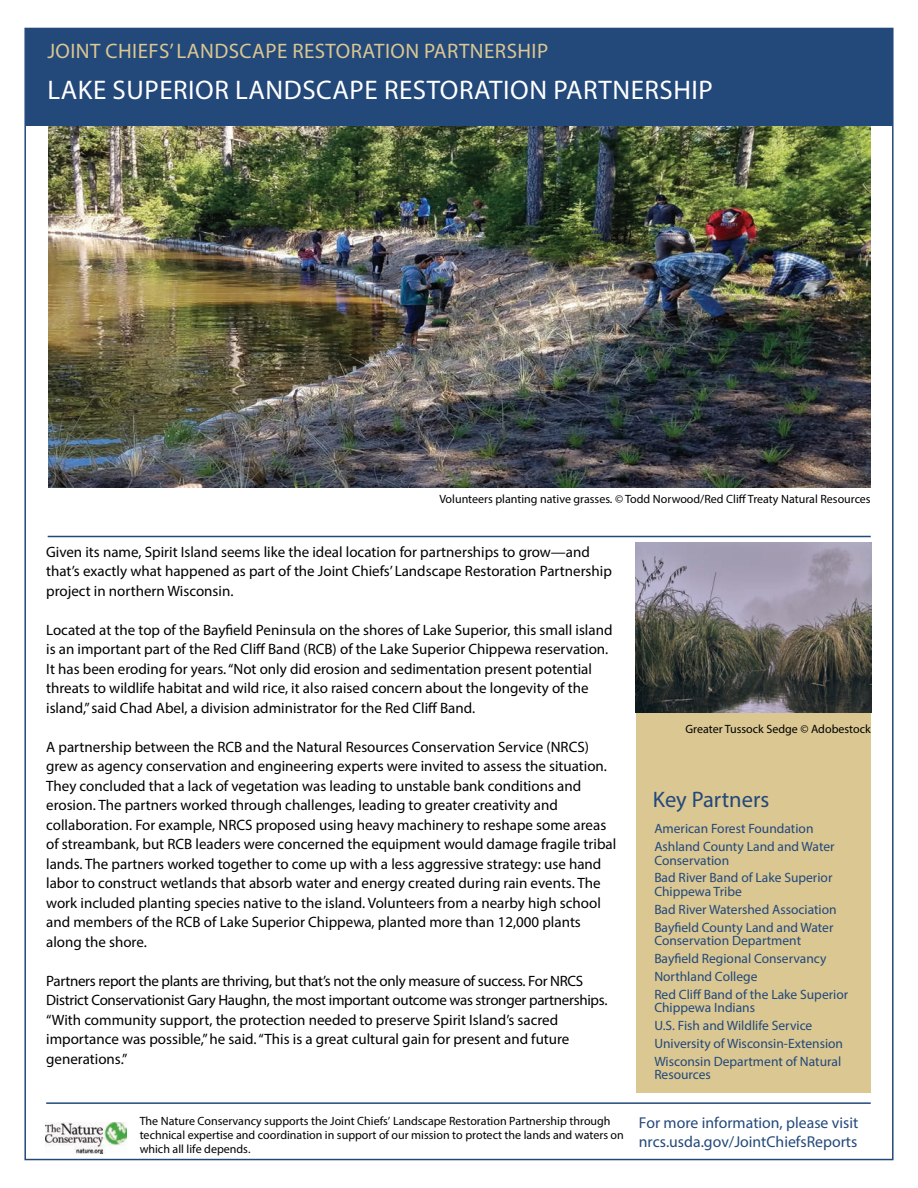
<style>
.page{position:relative;width:918px;height:1188px;background:#fff}
.page>*{position:absolute;margin:0;border:0;box-sizing:border-box;transform-origin:0 0}
.t1{font:27px "Myriad Pro";letter-spacing:.02em;color:#fff}
.t2{font:22.5px "Myriad Pro";color:#23487a}
.t3{font:21px "Myriad Pro";letter-spacing:.02em;color:#dac792}
.t4{font:15.75px/18.9px "Myriad Pro";color:#23487a}
.t5{font:15px/19.5px "Myriad Pro";color:#000}
.t6{font:13.5px/17.9px "Myriad Pro";color:#23487a}
.t7{font:12px/14.4px "Myriad Pro";color:#000}
</style>
<div class="page">
<img style="left:48px;top:125px;width:823px;height:362px">
<div style="left:636px;top:704px;width:235px;height:389px;background:#dac792"></div>
<div style="left:26px;top:29px;width:866px;height:96px;background:#23487a"></div>
<img style="left:636px;top:543px;width:236px;height:169px">
<hr style="left:46px;top:1102px;width:825px;height:2px;background:#23487a">
<hr style="left:48px;top:536px;width:823px;height:1px;background:#23487a">
<img style="left:46px;top:1123px;width:81px;height:31px">
<h3 class="t3" style="left:47px;top:38px;width:502px">JOINT CHIEFS’ LANDSCAPE RESTORATION PARTNERSHIP</h3>
<h1 class="t1" style="left:48px;top:74px;width:667px">LAKE SUPERIOR LANDSCAPE RESTORATION PARTNERSHIP</h1>
<p class="t7" style="left:439px;top:491px;width:433px">Volunteers planting native grasses. © Todd Norwood/Red Cliff Treaty Natural Resources</p>
<p class="t5" style="left:46px;top:542px;width:567px">Given its name, Spirit Island seems like the ideal location for partnerships to grow—and that’s exactly what happened as part of the Joint Chiefs’ Landscape Restoration Partnership project in northern Wisconsin.</p>
<p class="t5" style="left:46px;top:620px;width:568px">Located at the top of the Bayfield Peninsula on the shores of Lake Superior, this small island is an important part of the Red Cliff Band (RCB) of the Lake Superior Chippewa reservation.<br>It has been eroding for years. “Not only did erosion and sedimentation present potential threats to wildlife habitat and wild rice, it also raised concern about the longevity of the island,” said Chad Abel, a division administrator for the Red Cliff Band.</p>
<p class="t5" style="left:46px;top:737px;width:572px">A partnership between the RCB and the Natural Resources Conservation Service (NRCS) grew as agency conservation and engineering experts were invited to assess the situation.<br>They concluded that a lack of vegetation was leading to unstable bank conditions and erosion. The partners worked through challenges, leading to greater creativity and collaboration. For example, NRCS proposed using heavy machinery to reshape some areas of streambank, but RCB leaders were concerned the equipment would damage fragile tribal lands. The partners worked together to come up with a less aggressive strategy: use hand labor to construct wetlands that absorb water and energy created during rain events. The work included planting species native to the island. Volunteers from a nearby high school and members of the RCB of Lake Superior Chippewa, planted more than 12,000 plants along the shore.</p>
<p class="t5" style="left:46px;top:971px;width:563px">Partners report the plants are thriving, but that’s not the only measure of success. For NRCS District Conservationist Gary Haughn, the most important outcome was stronger partnerships. “With community support, the protection needed to preserve Spirit Island’s sacred importance was possible,” he said. “This is a great cultural gain for present and future generations.”</p>
<p class="t7" style="left:686px;top:722px;width:187px">Greater Tussock Sedge © Adobestock</p>
<h2 class="t2" style="left:653px;top:786px;width:118px">Key Partners</h2>
<p class="t6" style="left:654px;top:820px;width:182px">American Forest Foundation<br>Ashland County Land and Water</p>
<p class="t6" style="left:654px;top:851px;width:180px">Conservation<br>Bad River Band of Lake Superior</p>
<p class="t6" style="left:654px;top:882px;width:184px">Chippewa Tribe<br>Bad River Watershed Association<br>Bayfield County Land and Water</p>
<p class="t6" style="left:654px;top:931px;width:195px">Conservation Department<br>Bayfield Regional Conservancy<br>Northland College<br>Red Cliff Band of the Lake Superior</p>
<p class="t6" style="left:654px;top:998px;width:190px">Chippewa Indians<br>U.S. Fish and Wildlife Service<br>University of Wisconsin-Extension<br>Wisconsin Department of Natural</p>
<p class="t6" style="left:654px;top:1065px;width:58px">Resources</p>
<p class="t7" style="left:140px;top:1113px;width:486px">The Nature Conservancy supports the Joint Chiefs’ Landscape Restoration Partnership through technical expertise and coordination in support of our mission to protect the lands and waters on which all life depends.</p>
<p class="t4" style="left:639px;top:1113px;width:221px">For more information, please visit nrcs.usda.gov/JointChiefsReports</p>
</div>
